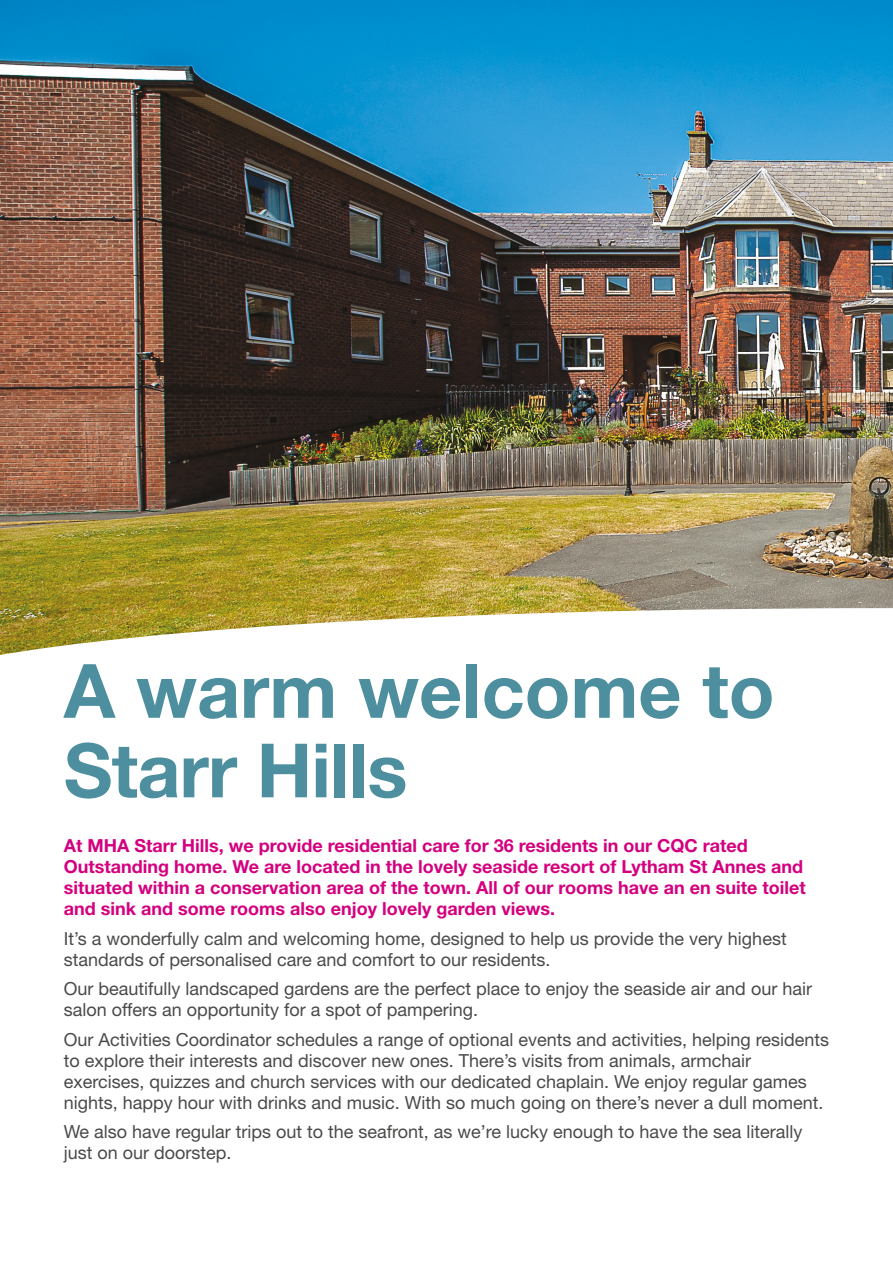
<style>
.page{position:relative;width:893px;height:1263px;background:#fff}
.page>*{position:absolute;margin:0;border:0;box-sizing:border-box;transform-origin:0 0}
.t1{font:700 75px/79.5px "Helvetica Neue";color:#4d8f9f}
.t2{font:18px/21px "Helvetica Neue";color:#4a4a49}
.t3{font:700 18px/21px "Helvetica Neue";color:#d4007f}
</style>
<div class="page">
<img style="left:0;top:0;width:893px;height:608px">
<svg style="left:0;top:608px;width:893px;height:47px"></svg>
<p class="t1" style="left:64px;top:650px;width:712px">A warm welcome to<br>Starr Hills</p>
<p class="t3" style="left:64px;top:835px;width:743px">At MHA Starr Hills, we provide residential care for 36 residents in our CQC rated Outstanding home. We are located in the lovely seaside resort of Lytham St Annes and situated within a conservation area of the town. All of our rooms have an en suite toilet and sink and some rooms also enjoy lovely garden views.</p>
<p class="t2" style="left:64px;top:928px;width:724px">It’s a wonderfully calm and welcoming home, designed to help us provide the very highest standards of personalised care and comfort to our residents.</p>
<p class="t2" style="left:64px;top:978px;width:750px">Our beautifully landscaped gardens are the perfect place to enjoy the seaside air and our hair salon offers an opportunity for a spot of pampering.</p>
<p class="t2" style="left:64px;top:1029px;width:767px">Our Activities Coordinator schedules a range of optional events and activities, helping residents to explore their interests and discover new ones. There’s visits from animals, armchair exercises, quizzes and church services with our dedicated chaplain. We enjoy regular games nights, happy hour with drinks and music. With so much going on there’s never a dull moment.</p>
<p class="t2" style="left:64px;top:1121px;width:740px">We also have regular trips out to the seafront, as we’re lucky enough to have the sea literally just on our doorstep.</p>
</div>
